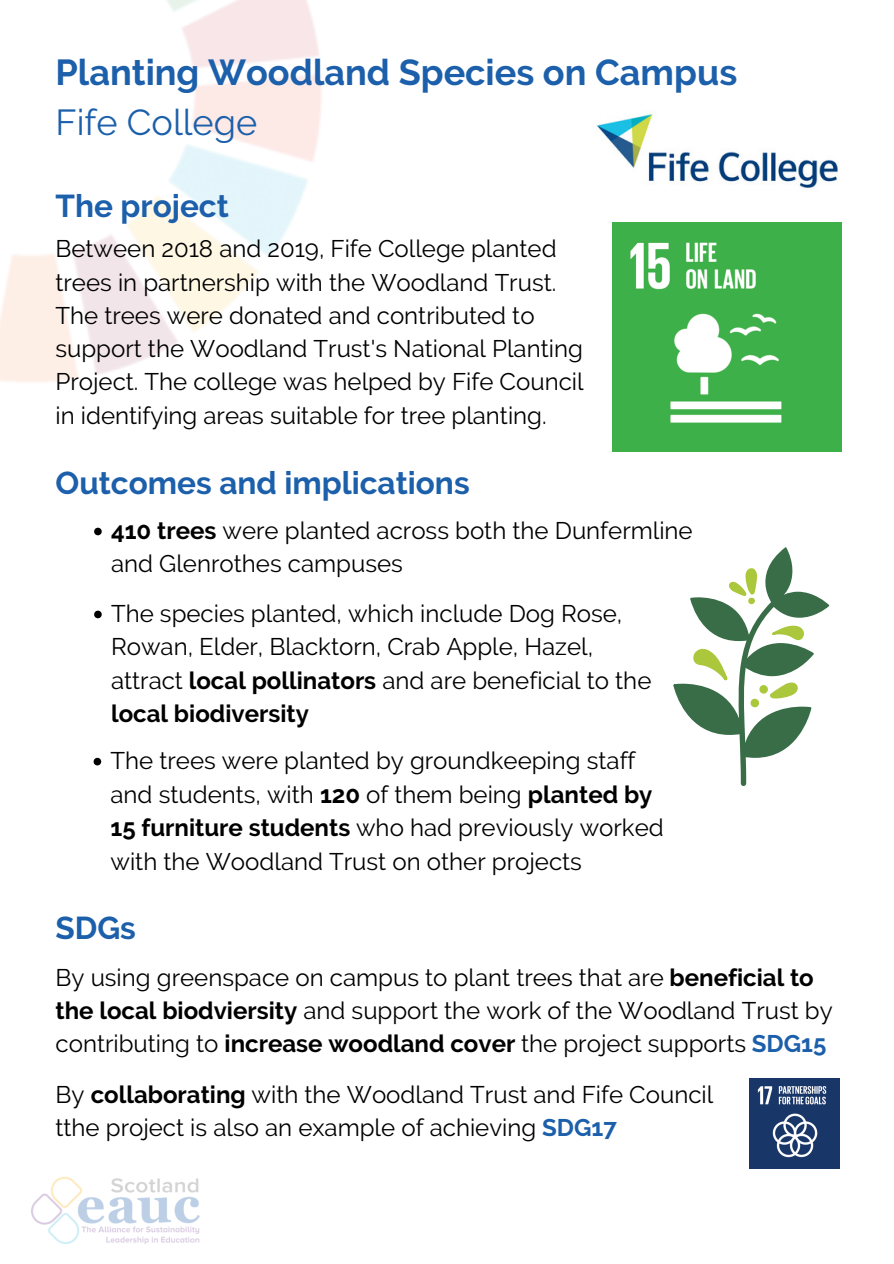
<style>
.page{position:relative;width:894px;height:1264px;background:#fff}
.page>*{position:absolute;margin:0;border:0;box-sizing:border-box;transform-origin:0 0}
.t1{font:700 36px "Raleway";color:#1c5faa}
.t2{font:36px "Raleway";color:#1c5faa}
.t3{font:700 31.5px "Raleway";color:#1c5faa}
.t4{font:24px/33.5px "Raleway";color:#000}
.s1{font-weight:700}
.s2{font-weight:700;color:#1c5faa}
</style>
<div class="page">
<svg style="left:94px;top:610px;width:8px;height:8px"></svg>
<svg style="left:94px;top:527px;width:8px;height:8px"></svg>
<img style="left:612px;top:222px;width:229px;height:229px">
<svg style="left:94px;top:757px;width:7px;height:8px"></svg>
<img style="left:749px;top:1078px;width:90px;height:90px">
<img style="left:597px;top:112px;width:241px;height:76px">
<svg style="left:673px;top:547px;width:155px;height:239px"></svg>
<img style="left:31px;top:1176px;width:169px;height:67px">
<h1 class="t1" style="left:55px;top:51px;width:683px">Planting Woodland Species on Campus</h1>
<h1 class="t2" style="left:55px;top:101px;width:203px">Fife College</h1>
<h2 class="t3" style="left:55px;top:188px;width:175px">The project</h2>
<p class="t4" style="left:55px;top:232px;width:529px">Between 2018 and 2019, Fife College planted trees in partnership with the Woodland Trust.<br>The trees were donated and contributed to support the Woodland Trust's National Planting Project. The college was helped by Fife Council in identifying areas suitable for tree planting.</p>
<h2 class="t3" style="left:55px;top:464px;width:415px">Outcomes and implications</h2>
<p class="t4" style="left:111px;top:514px;width:583px"><span class="s1">410 trees</span> were planted across both the Dunfermline and Glenrothes campuses</p>
<p class="t4" style="left:111px;top:596px;width:541px">The species planted, which include Dog Rose, Rowan, Elder, Blacktorn, Crab Apple, Hazel, attract <span class="s1">local pollinators</span> and are beneficial to the <span class="s1">local biodiversity</span></p>
<p class="t4" style="left:110px;top:744px;width:554px">The trees were planted by groundkeeping staff and students, with <span class="s1">120</span> of them being <span class="s1">planted by 15 furniture students</span> who had previously worked with the Woodland Trust on other projects</p>
<h2 class="t3" style="left:55px;top:909px;width:82px">SDGs</h2>
<p class="t4" style="left:55px;top:961px;width:778px;line-height:32.7px">By using greenspace on campus to plant trees that are <span class="s1">beneficial to the local biodviersity</span> and support the work of the Woodland Trust by contributing to <span class="s1">increase woodland cover</span> the project supports <span class="s2">SDG15</span></p>
<p class="t4" style="left:55px;top:1078px;width:659px;line-height:32.7px">By <span class="s1">collaborating</span> with the Woodland Trust and Fife Council tthe project is also an example of achieving <span class="s2">SDG17</span></p>
</div>
